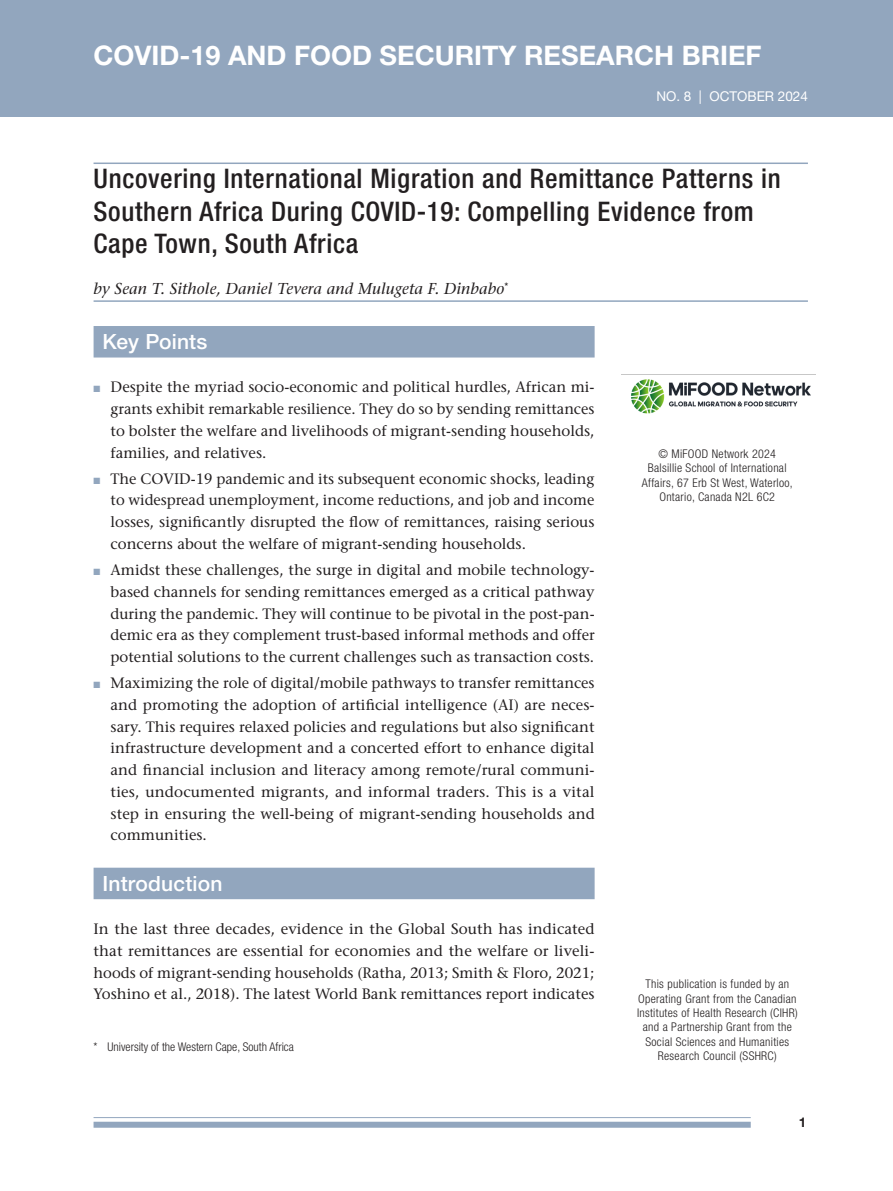
<style>
.page{position:relative;width:893px;height:1191px;background:#fff}
.page>*{position:absolute;margin:0;border:0;box-sizing:border-box;transform-origin:0 0}
.documentTitle{font:500 condensed 27px/32.4px "Helvetica Neue LT Std";letter-spacing:.025em;color:#231f20}
.t1{font:700 27px "Helvetica Neue LT Std";color:#fff}
.headA{font:500 21px "Helvetica Neue LT Std";letter-spacing:.005em;color:#fff}
.documentAuthor{font:italic 500 15.75px "Stone Serif Std";letter-spacing:.01em;color:#231f20}
.body{font:500 15px/21.8px "Stone Serif Std";color:#231f20;text-align:justify}
.t2{font:13.5px "Helvetica Neue LT Std";color:#fff}
.folio{font:700 13.5px "Helvetica Neue LT Std";color:#231f20}
.imprint{font:300 condensed 12px/14.4px "Helvetica Neue LT Std";letter-spacing:.025em;color:#231f20;text-align:center}
.authorinfo{font:300 condensed 12px "Helvetica Neue LT Std";color:#231f20}
.s1{color:#92a6be}
</style>
<div class="page">
<div style="left:94px;top:1121px;width:657px;height:6px;background:#92a6be"></div>
<hr style="left:94px;top:1117px;width:657px;height:1px;background:#92a6be">
<hr style="left:94px;top:162px;width:714px;height:2px;background:#92a6be">
<hr style="left:94px;top:300px;width:714px;height:2px;background:#92a6be">
<div style="left:0;top:0;width:893px;height:117px;background:#92a6be"></div>
<div style="left:94px;top:326px;width:501px;height:31px;background:#92a6be"></div>
<div style="left:94px;top:867px;width:501px;height:32px;background:#92a6be"></div>
<img style="left:631px;top:379px;width:180px;height:35px">
<p class="t1" style="left:94px;top:39px;width:670px">COVID-19 AND FOOD SECURITY RESEARCH BRIEF</p>
<p class="t2" style="left:656px;top:88px;width:153px">NO. 8 | OCTOBER 2024</p>
<p class="documentTitle" style="left:94px;top:162px;width:689px">Uncovering International Migration and Remittance Patterns in<br>Southern Africa During COVID-19: Compelling Evidence from<br>Cape Town, South Africa</p>
<p class="documentAuthor" style="left:94px;top:279px;width:416px">by Sean T. Sithole, Daniel Tevera and Mulugeta F. Dinbabo<sup>*</sup></p>
<p class="headA" style="left:103px;top:329px;width:106px">Key Points</p>
<p class="body" style="left:111px;top:376px;width:485px;text-indent:-17px"><span class="s1">■</span> Despite the myriad socio-economic and political hurdles, African mi&shy;grants exhibit remarkable resilience. They do so by sending remittances to bolster the welfare and livelihoods of migrant-sending households, families, and relatives.</p>
<p class="body" style="left:111px;top:467px;width:485px;text-indent:-17px"><span class="s1">■</span> The COVID-19 pandemic and its subsequent economic shocks, leading to widespread unemployment, income reductions, and job and income losses, significantly disrupted the flow of remittances, raising serious concerns about the welfare of migrant-sending households.</p>
<p class="body" style="left:111px;top:559px;width:486px;text-indent:-17px"><span class="s1">■</span> Amidst these challenges, the surge in digital and mobile technology&shy;based channels for sending remittances emerged as a critical pathway during the pandemic. They will continue to be pivotal in the post-pan&shy;demic era as they complement trust-based informal methods and offer potential solutions to the current challenges such as transaction costs.</p>
<p class="body" style="left:111px;top:672px;width:486px;text-indent:-17px"><span class="s1">■</span> Maximizing the role of digital/mobile pathways to transfer remittances and promoting the adoption of artificial intelligence (AI) are neces&shy;sary. This requires relaxed policies and regulations but also significant infrastructure development and a concerted effort to enhance digital and financial inclusion and literacy among remote/rural communi&shy;ties, undocumented migrants, and informal traders. This is a vital step in ensuring the well-being of migrant-sending households and communities.</p>
<p class="headA" style="left:103px;top:871px;width:121px">Introduction</p>
<p class="body" style="left:94px;top:918px;width:503px">In the last three decades, evidence in the Global South has indicated that remittances are essential for economies and the welfare or liveli&shy;hoods of migrant-sending households (Ratha, 2013; Smith &amp; Floro, 2021; Yoshino et al., 2018). The latest World Bank remittances report indicates</p>
<p class="imprint" style="left:642px;top:446px;width:152px">© MiFOOD Network 2024<br>Balsillie School of International<br>Affairs, 67 Erb St West, Waterloo,<br>Ontario, Canada N2L 6C2</p>
<p class="imprint" style="left:637px;top:976px;width:162px">This publication is funded by an<br>Operating Grant from the Canadian<br>Institutes of Health Research (CIHR) and a Partnership Grant from the<br>Social Sciences and Humanities<br>Research Council (SSHRC)</p>
<p class="authorinfo" style="left:94px;top:1040px;width:202px">* University of the Western Cape, South Africa</p>
<p class="folio" style="left:799px;top:1114px;width:9px">1</p>
</div>
